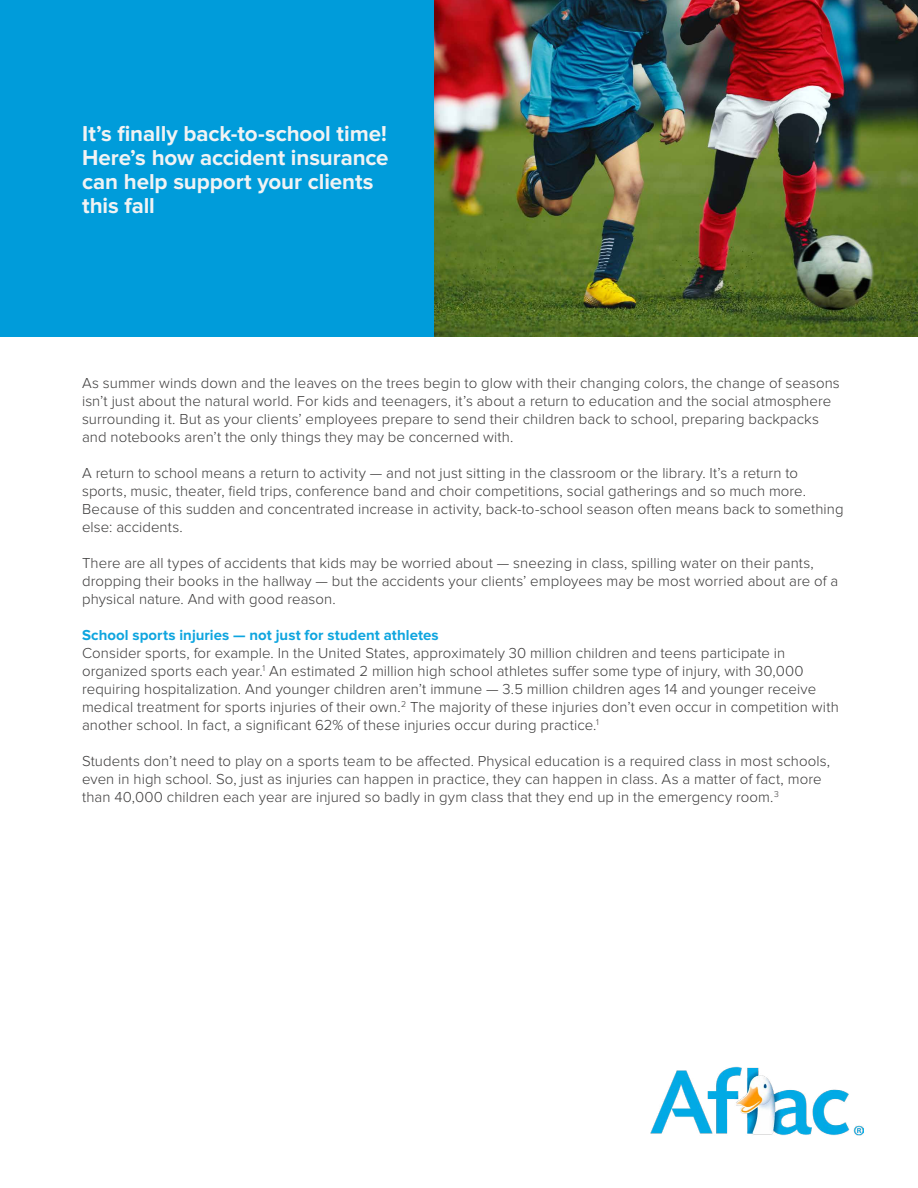
<style>
.page{position:relative;width:918px;height:1188px;background:#fff}
.page>*{position:absolute;margin:0;border:0;box-sizing:border-box;transform-origin:0 0}
.t1{font:700 22.35px/24px "Proxima Nova";letter-spacing:-.005em;color:#f1f3f4}
.t2{font:300 15px/18px "Proxima Nova";letter-spacing:.005em;color:#3c3b3b}
.t3{font:700 15px "Proxima Nova";letter-spacing:.005em;color:#0ea5df}
</style>
<div class="page">
<img style="left:433px;top:0;width:485px;height:337px">
<div style="left:0;top:0;width:433px;height:337px;background:#009cda"></div>
<img style="left:651px;top:1066px;width:212px;height:70px">
<h1 class="t1" style="left:82px;top:122px;width:308px">It’s finally back-to-school time!<br>Here’s how accident insurance can help support your clients this fall</h1>
<p class="t2" style="left:82px;top:374px;width:759px">As summer winds down and the leaves on the trees begin to glow with their changing colors, the change of seasons isn’t just about the natural world. For kids and teenagers, it’s about a return to education and the social atmosphere surrounding it. But as your clients’ employees prepare to send their children back to school, preparing backpacks and notebooks aren’t the only things they may be concerned with.</p>
<p class="t2" style="left:82px;top:464px;width:763px">A return to school means a return to activity — and not just sitting in the classroom or the library. It’s a return to sports, music, theater, field trips, conference band and choir competitions, social gatherings and so much more.<br>Because of this sudden and concentrated increase in activity, back-to-school season often means back to something else: accidents.</p>
<p class="t2" style="left:82px;top:554px;width:758px">There are all types of accidents that kids may be worried about — sneezing in class, spilling water on their pants, dropping their books in the hallway — but the accidents your clients’ employees may be most worried about are of a physical nature. And with good reason.</p>
<p class="t3" style="left:82px;top:626px;width:358px">School sports injuries — not just for student athletes</p>
<p class="t2" style="left:82px;top:644px;width:758px">Consider sports, for example. In the United States, approximately 30 million children and teens participate in organized sports each year.<sup>1</sup> An estimated 2 million high school athletes suffer some type of injury, with 30,000 requiring hospitalization. And younger children aren’t immune — 3.5 million children ages 14 and younger receive medical treatment for sports injuries of their own.<sup>2</sup> The majority of these injuries don’t even occur in competition with another school. In fact, a significant 62% of these injuries occur during practice.<sup>1</sup></p>
<p class="t2" style="left:82px;top:752px;width:749px">Students don’t need to play on a sports team to be affected. Physical education is a required class in most schools, even in high school. So, just as injuries can happen in practice, they can happen in class. As a matter of fact, more than 40,000 children each year are injured so badly in gym class that they end up in the emergency room.<sup>3</sup></p>
</div>
